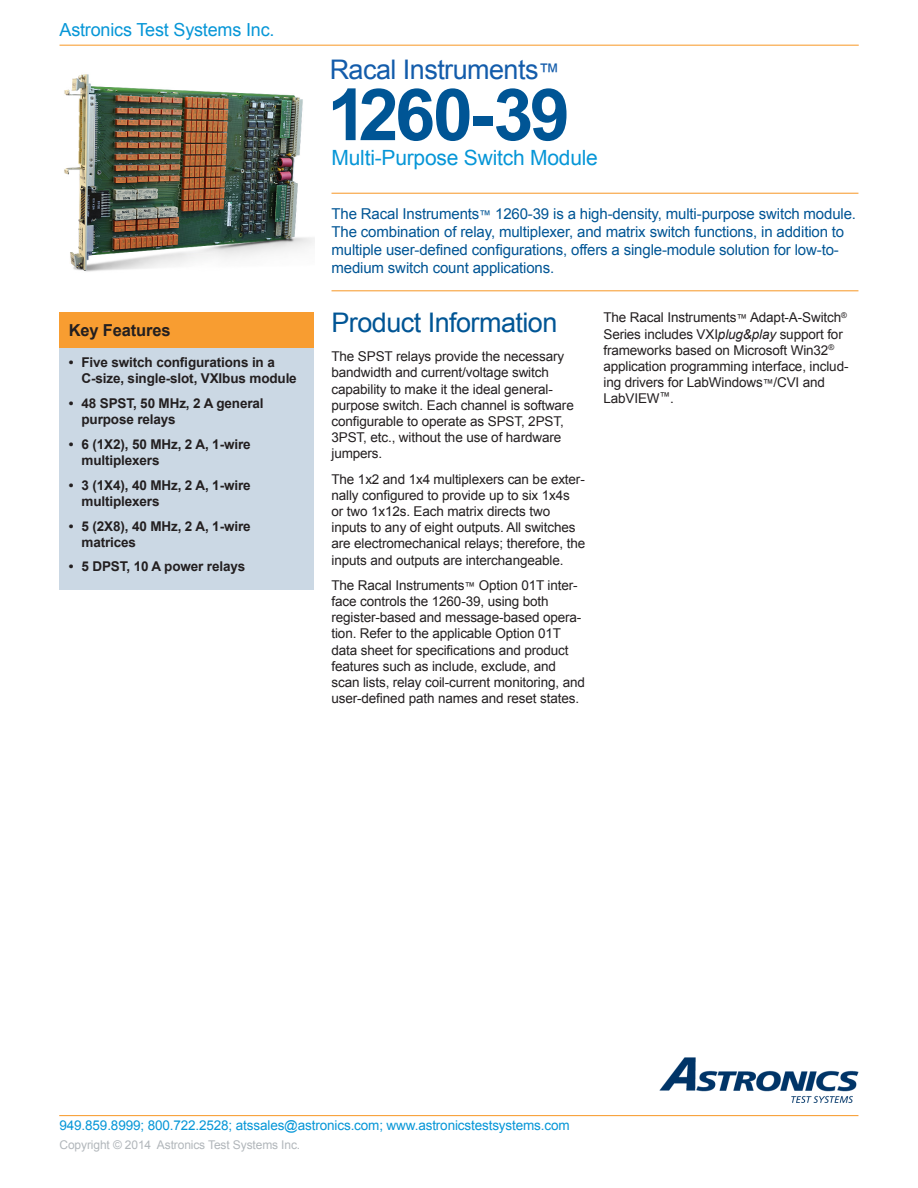
<style>
.page{position:relative;width:918px;height:1188px;background:#fff}
.page>*{position:absolute;margin:0;border:0;box-sizing:border-box;transform-origin:0 0}
.Product_Model{font:700 72px "Arial";letter-spacing:-.05em;color:#005595}
.Section_Heading{font:27px "Arial";letter-spacing:-.02em;color:#005595}
.Product_Name{font:27px "Arial";letter-spacing:-.02em;color:#135cab}
.Product_Description{font:21px "Arial";letter-spacing:-.01em;color:#0696d7}
.t1{font:18px "Arial";letter-spacing:-.01em;color:#0696d7}
.Key_Features_Heading{font:700 16.5px "Arial";letter-spacing:-.01em;color:#231f20}
.Intro_Copy_Single_Pa{font:15px/18px "Arial";letter-spacing:-.01em;color:#005595}
.Body_Copy{font:13.5px/16.2px "Arial";letter-spacing:-.01em;color:#231f20}
.t2{font:700 13.5px/16.2px "Arial";letter-spacing:-.01em;color:#231f20}
.t3{font:13.5px "Arial";letter-spacing:-.01em;color:#0696d7}
.t4{font:12px "Arial";letter-spacing:-.01em;color:#b2b7bb}
.s1{font-size:21.6px}
.s2{font-size:12px}
.s3{font-size:10.8px}
.s4{font-style:italic}
</style>
<div class="page">
<hr style="left:60px;top:45px;width:799px;height:1px;background:#f89d31">
<img style="left:659px;top:1057px;width:200px;height:46px">
<hr style="left:59px;top:1115px;width:799px;height:1px;background:#f89d31">
<hr style="left:332px;top:193px;width:526px;height:1px;background:#f89d31">
<hr style="left:332px;top:290px;width:526px;height:1px;background:#f89d31">
<div style="left:60px;top:313px;width:254px;height:35px;background:#f89d31"></div>
<div style="left:60px;top:348px;width:254px;height:241px;background:#cbd8e4"></div>
<img style="left:64px;top:74px;width:251px;height:198px">
<h3 class="t1" style="left:60px;top:18px;width:217px">Astronics Test Systems Inc.</h3>
<p class="Key_Features_Heading" style="left:69px;top:320px;width:103px">Key Features</p>
<p class="t2" style="left:81px;top:354px;width:217px;text-indent:-13px">• Five switch configurations in a<br>C-size, single-slot, VXIbus module</p>
<p class="t2" style="left:81px;top:395px;width:184px;text-indent:-13px">• 48 SPST, 50 MHz, 2 A general purpose relays</p>
<p class="t2" style="left:81px;top:436px;width:171px;text-indent:-13px">• 6 (1X2), 50 MHz, 2 A, 1-wire multiplexers</p>
<p class="t2" style="left:81px;top:477px;width:171px;text-indent:-13px">• 3 (1X4), 40 MHz, 2 A, 1-wire multiplexers</p>
<p class="t2" style="left:81px;top:518px;width:171px;text-indent:-13px">• 5 (2X8), 40 MHz, 2 A, 1-wire matrices</p>
<p class="t2" style="left:69px;top:559px;width:178px">• 5 DPST, 10 A power relays</p>
<p class="Product_Name" style="left:330px;top:52px;width:232px">Racal Instruments<span class="s1">™</span></p>
<p class="Product_Model" style="left:327px;top:67px;width:244px">1260-39</p>
<p class="Product_Description" style="left:332px;top:144px;width:268px">Multi-Purpose Switch Module</p>
<p class="Intro_Copy_Single_Pa" style="left:332px;top:205px;width:526px">The Racal Instruments<span class="s2">™</span> 1260-39 is a high-density, multi-purpose switch module.<br>The combination of relay, multiplexer, and matrix switch functions, in addition to multiple user-defined configurations, offers a single-module solution for low-to&shy;medium switch count applications.</p>
<p class="Section_Heading" style="left:332px;top:305px;width:227px">Product Information</p>
<p class="Body_Copy" style="left:332px;top:348px;width:244px">The SPST relays provide the necessary bandwidth and current/voltage switch capability to make it the ideal general&shy;purpose switch. Each channel is software configurable to operate as SPST, 2PST, 3PST, etc., without the use of hardware jumpers.</p>
<p class="Body_Copy" style="left:332px;top:471px;width:255px">The 1x2 and 1x4 multiplexers can be exter&shy;nally configured to provide up to six 1x4s<br>or two 1x12s. Each matrix directs two inputs to any of eight outputs. All switches are electromechanical relays; therefore, the inputs and outputs are interchangeable.</p>
<p class="Body_Copy" style="left:332px;top:577px;width:255px">The Racal Instruments<span class="s3">™</span> Option 01T inter&shy;face controls the 1260-39, using both register-based and message-based opera&shy;tion. Refer to the applicable Option 01T data sheet for specifications and product features such as include, exclude, and scan lists, relay coil-current monitoring, and user-defined path names and reset states.</p>
<p class="Body_Copy" style="left:603px;top:310px;width:247px">The Racal Instruments<span class="s3">™</span> Adapt-A-Switch<sup>® </sup>Series includes VXI<span class="s4">plug&amp;play</span> support for frameworks based on Microsoft Win32<sup>® </sup>application programming interface, includ&shy;ing drivers for LabWindows<span class="s3">™</span>/CVI and LabVIEW<sup>™</sup>.</p>
<p class="t3" style="left:60px;top:1117px;width:512px">949.859.8999; 800.722.2528; atssales@astronics.com; www.astronicstestsystems.com</p>
<p class="t4" style="left:60px;top:1137px;width:242px">Copyright © 2014 Astronics Test Systems Inc.</p>
</div>
